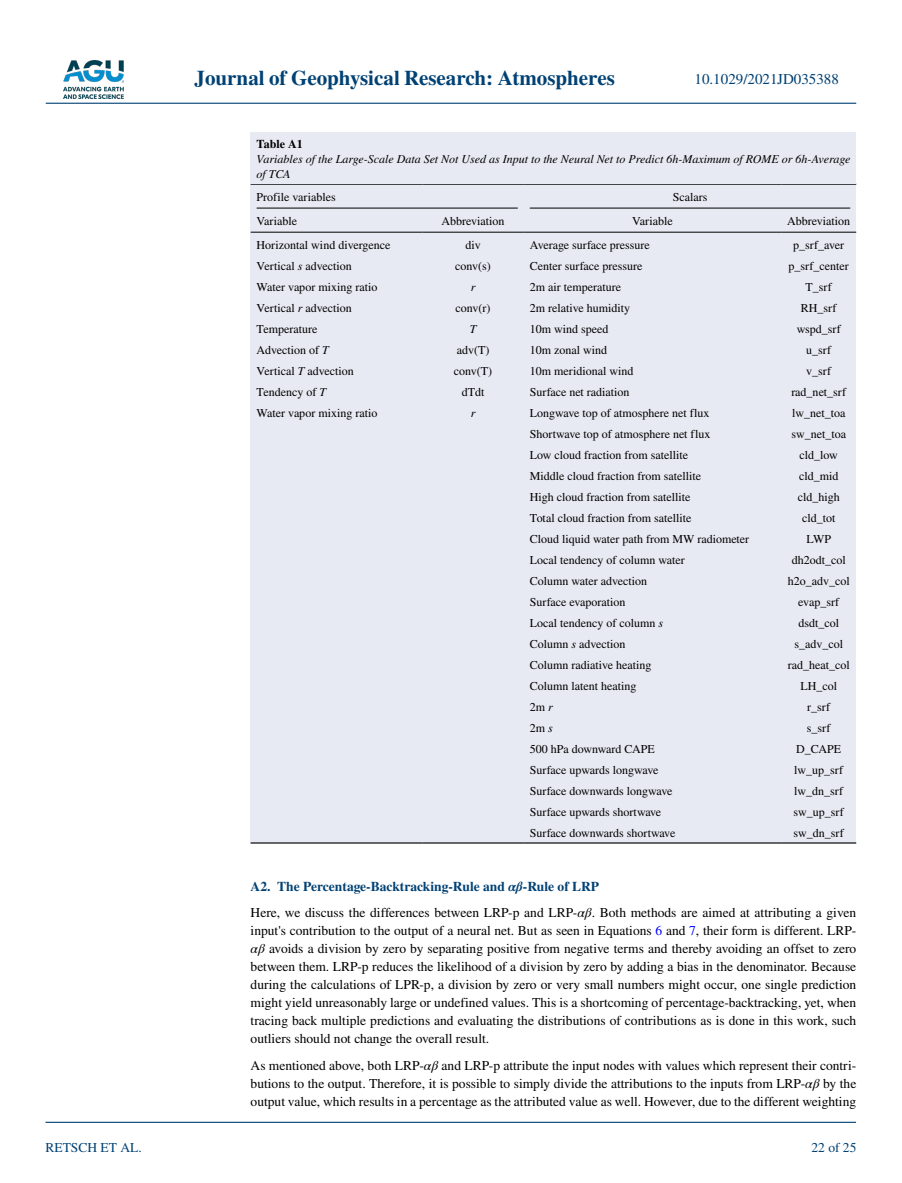
<style>
.page{position:relative;width:902px;height:1183px;background:#fff}
.page>*{position:absolute;margin:0;border:0;box-sizing:border-box;transform-origin:0 0}
.t1{font:700 21px "STIX";color:#004174}
.t2{font:15px "STIX";color:#004174}
.t3{font:13.5px/18px "STIX";color:#000;text-align:justify}
.t4{font:13.5px "STIX";color:#004174}
.t5{font:12px "STIX";color:#000}
.t6{font:italic 12px/15px "STIX";color:#000}
.t7{font:700 12px "STIX";color:#000}
.s1{font-style:italic}
.s2{font-weight:700;color:#004174}
.s3{font-weight:700;font-style:italic;color:#004174}
.s4{color:#00f}
</style>
<div class="page">
<img style="left:63px;top:60px;width:60px;height:39px">
<hr style="left:46px;top:103px;width:810px;height:1px;background:#004174">
<hr style="left:45px;top:1121px;width:810px;height:1px;background:#004174">
<div style="left:250px;top:183px;width:606px;height:660px;background:#e7eaf2"></div>
<hr style="left:250px;top:183px;width:172px;height:2px;background:#000">
<hr style="left:422px;top:183px;width:101px;height:2px;background:#000">
<hr style="left:523px;top:183px;width:258px;height:2px;background:#000">
<hr style="left:781px;top:183px;width:75px;height:2px;background:#000">
<hr style="left:250px;top:232px;width:172px;height:1px;background:#000">
<hr style="left:422px;top:232px;width:101px;height:1px;background:#000">
<hr style="left:523px;top:232px;width:258px;height:1px;background:#000">
<hr style="left:781px;top:232px;width:75px;height:1px;background:#000">
<hr style="left:250px;top:842px;width:172px;height:1px;background:#000">
<hr style="left:422px;top:842px;width:101px;height:1px;background:#000">
<hr style="left:523px;top:842px;width:258px;height:1px;background:#000">
<hr style="left:781px;top:842px;width:75px;height:1px;background:#000">
<hr style="left:256px;top:208px;width:261px;height:1px;background:#000">
<hr style="left:529px;top:208px;width:321px;height:1px;background:#000">
<div style="left:250px;top:132px;width:606px;height:51px;background:#e7eaf2"></div>
<p class="t4" style="left:45px;top:1138px;width:98px">RETSCH ET AL.</p>
<h1 class="t1" style="left:194px;top:66px;width:422px">Journal of Geophysical Research: Atmospheres</h1>
<p class="t2" style="left:694px;top:69px;width:146px">10.1029/2021JD035388</p>
<p class="t7" style="left:256px;top:136px;width:48px">Table A1</p>
<p class="t6" style="left:256px;top:151px;width:595px">Variables of the Large-Scale Data Set Not Used as Input to the Neural Net to Predict 6h-Maximum of ROME or 6h-Average of TCA</p>
<p class="t5" style="left:256px;top:188px;width:81px">Profile variables</p>
<p class="t5" style="left:672px;top:188px;width:36px">Scalars</p>
<p class="t5" style="left:256px;top:212px;width:42px">Variable</p>
<p class="t5" style="left:441px;top:212px;width:64px">Abbreviation</p>
<p class="t5" style="left:632px;top:212px;width:42px">Variable</p>
<p class="t5" style="left:787px;top:212px;width:64px">Abbreviation</p>
<p class="t5" style="left:256px;top:236px;width:135px">Horizontal wind divergence</p>
<p class="t5" style="left:465px;top:236px;width:17px">div</p>
<p class="t5" style="left:529px;top:236px;width:121px">Average surface pressure</p>
<p class="t5" style="left:793px;top:236px;width:52px">p_srf_aver</p>
<p class="t5" style="left:256px;top:257px;width:97px">Vertical <span class="s1">s</span> advection</p>
<p class="t5" style="left:455px;top:257px;width:37px">conv(s)</p>
<p class="t5" style="left:529px;top:257px;width:114px">Center surface pressure</p>
<p class="t5" style="left:788px;top:257px;width:62px">p_srf_center</p>
<p class="t5" style="left:256px;top:278px;width:122px">Water vapor mixing ratio</p>
<p class="t6" style="left:470px;top:278px;width:6px">r</p>
<p class="t5" style="left:529px;top:278px;width:93px">2m air temperature</p>
<p class="t5" style="left:805px;top:278px;width:28px">T_srf</p>
<p class="t5" style="left:256px;top:299px;width:97px">Vertical <span class="s1">r</span> advection</p>
<p class="t5" style="left:455px;top:299px;width:36px">conv(r)</p>
<p class="t5" style="left:529px;top:299px;width:102px">2m relative humidity</p>
<p class="t5" style="left:800px;top:299px;width:37px">RH_srf</p>
<p class="t5" style="left:256px;top:320px;width:62px">Temperature</p>
<p class="t6" style="left:469px;top:320px;width:8px">T</p>
<p class="t5" style="left:529px;top:320px;width:80px">10m wind speed</p>
<p class="t5" style="left:796px;top:320px;width:45px">wspd_srf</p>
<p class="t5" style="left:256px;top:341px;width:74px">Advection of <span class="s1">T</span></p>
<p class="t5" style="left:457px;top:341px;width:34px">adv(T)</p>
<p class="t5" style="left:529px;top:341px;width:79px">10m zonal wind</p>
<p class="t5" style="left:806px;top:341px;width:26px">u_srf</p>
<p class="t5" style="left:256px;top:362px;width:99px">Vertical <span class="s1">T</span> advection</p>
<p class="t5" style="left:454px;top:362px;width:40px">conv(T)</p>
<p class="t5" style="left:529px;top:362px;width:105px">10m meridional wind</p>
<p class="t5" style="left:806px;top:362px;width:26px">v_srf</p>
<p class="t5" style="left:256px;top:383px;width:71px">Tendency of <span class="s1">T</span></p>
<p class="t5" style="left:461px;top:383px;width:24px">dTdt</p>
<p class="t5" style="left:529px;top:383px;width:101px">Surface net radiation</p>
<p class="t5" style="left:791px;top:383px;width:56px">rad_net_srf</p>
<p class="t5" style="left:256px;top:404px;width:122px">Water vapor mixing ratio</p>
<p class="t6" style="left:470px;top:404px;width:6px">r</p>
<p class="t5" style="left:529px;top:404px;width:181px">Longwave top of atmosphere net flux</p>
<p class="t5" style="left:792px;top:404px;width:55px">lw_net_toa</p>
<p class="t5" style="left:529px;top:425px;width:182px">Shortwave top of atmosphere net flux</p>
<p class="t5" style="left:791px;top:425px;width:56px">sw_net_toa</p>
<p class="t5" style="left:529px;top:446px;width:160px">Low cloud fraction from satellite</p>
<p class="t5" style="left:799px;top:446px;width:40px">cld_low</p>
<p class="t5" style="left:529px;top:467px;width:173px">Middle cloud fraction from satellite</p>
<p class="t5" style="left:799px;top:467px;width:41px">cld_mid</p>
<p class="t5" style="left:529px;top:488px;width:162px">High cloud fraction from satellite</p>
<p class="t5" style="left:797px;top:488px;width:43px">cld_high</p>
<p class="t5" style="left:529px;top:509px;width:163px">Total cloud fraction from satellite</p>
<p class="t5" style="left:802px;top:509px;width:35px">cld_tot</p>
<p class="t5" style="left:529px;top:530px;width:221px">Cloud liquid water path from MW radiometer</p>
<p class="t5" style="left:806px;top:530px;width:26px">LWP</p>
<p class="t5" style="left:529px;top:551px;width:156px">Local tendency of column water</p>
<p class="t5" style="left:791px;top:551px;width:55px">dh2odt_col</p>
<p class="t5" style="left:529px;top:572px;width:119px">Column water advection</p>
<p class="t5" style="left:787px;top:572px;width:63px">h2o_adv_col</p>
<p class="t5" style="left:529px;top:593px;width:97px">Surface evaporation</p>
<p class="t5" style="left:798px;top:593px;width:43px">evap_srf</p>
<p class="t5" style="left:529px;top:614px;width:135px">Local tendency of column <span class="s1">s</span></p>
<p class="t5" style="left:798px;top:614px;width:42px">dsdt_col</p>
<p class="t5" style="left:529px;top:635px;width:97px">Column <span class="s1">s</span> advection</p>
<p class="t5" style="left:794px;top:635px;width:50px">s_adv_col</p>
<p class="t5" style="left:529px;top:656px;width:123px">Column radiative heating</p>
<p class="t5" style="left:787px;top:656px;width:63px">rad_heat_col</p>
<p class="t5" style="left:529px;top:677px;width:108px">Column latent heating</p>
<p class="t5" style="left:800px;top:677px;width:38px">LH_col</p>
<p class="t5" style="left:529px;top:698px;width:25px">2m <span class="s1">r</span></p>
<p class="t5" style="left:807px;top:698px;width:24px">r_srf</p>
<p class="t5" style="left:529px;top:719px;width:25px">2m <span class="s1">s</span></p>
<p class="t5" style="left:806px;top:719px;width:25px">s_srf</p>
<p class="t5" style="left:529px;top:740px;width:127px">500 hPa downward CAPE</p>
<p class="t5" style="left:796px;top:740px;width:47px">D_CAPE</p>
<p class="t5" style="left:529px;top:761px;width:130px">Surface upwards longwave</p>
<p class="t5" style="left:794px;top:761px;width:50px">lw_up_srf</p>
<p class="t5" style="left:529px;top:782px;width:144px">Surface downwards longwave</p>
<p class="t5" style="left:794px;top:782px;width:50px">lw_dn_srf</p>
<p class="t5" style="left:529px;top:803px;width:133px">Surface upwards shortwave</p>
<p class="t5" style="left:793px;top:803px;width:52px">sw_up_srf</p>
<p class="t5" style="left:529px;top:824px;width:147px">Surface downwards shortwave</p>
<p class="t5" style="left:793px;top:824px;width:52px">sw_dn_srf</p>
<p class="t3" style="left:250px;top:874px;width:607px;line-height:25.5px"><span class="s2">A2. The Percentage-Backtracking-Rule and</span> <span class="s3">αβ</span><span class="s2">-Rule of LRP<br></span>Here, we discuss the differences between LRP-p and LRP-<span class="s1">αβ</span>. Both methods are aimed at attributing a given</p>
<p class="t3" style="left:250px;top:922px;width:607px">input's contribution to the output of a neural net. But as seen in Equations <span class="s4">6</span> and <span class="s4">7</span>, their form is different. LRP&shy;<span class="s1">αβ</span> avoids a division by zero by separating positive from negative terms and thereby avoiding an offset to zero between them. LRP-p reduces the likelihood of a division by zero by adding a bias in the denominator. Because during the calculations of LPR-p, a division by zero or very small numbers might occur, one single prediction might yield unreasonably large or undefined values. This is a shortcoming of percentage-backtracking, yet, when tracing back multiple predictions and evaluating the distributions of contributions as is done in this work, such outliers should not change the overall result.</p>
<p class="t3" style="left:250px;top:1056px;width:607px">As mentioned above, both LRP-<span class="s1">αβ</span> and LRP-p attribute the input nodes with values which represent their contri&shy;butions to the output. Therefore, it is possible to simply divide the attributions to the inputs from LRP-<span class="s1">αβ</span> by the output value, which results in a percentage as the attributed value as well. However, due to the different weighting</p>
<p class="t4" style="left:811px;top:1138px;width:46px">22 of 25</p>
</div>
